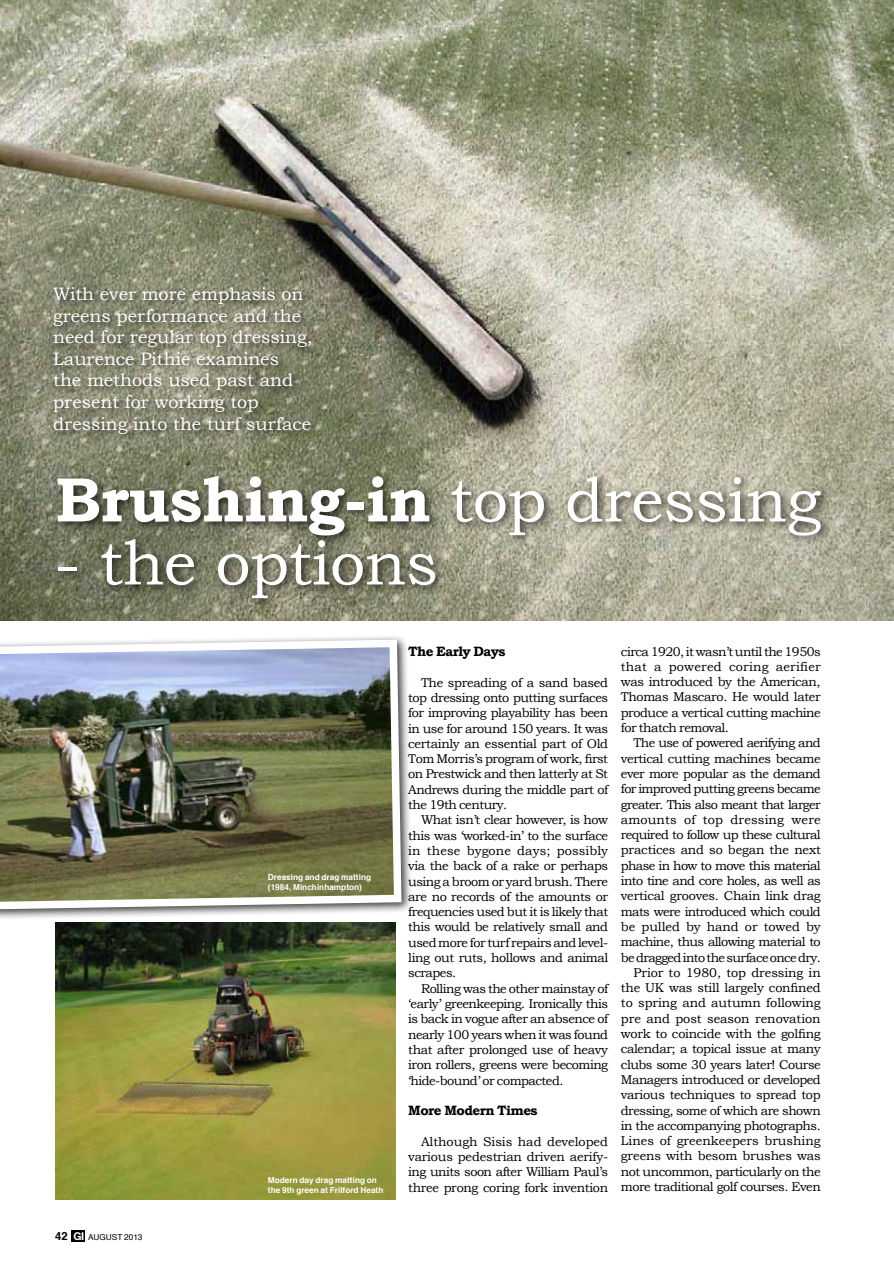
<style>
.page{position:relative;width:894px;height:1263px;background:#fff}
.page>*{position:absolute;margin:0;border:0;box-sizing:border-box;transform-origin:0 0}
.t1{font:700 63px "Bookman Old Style";letter-spacing:-.01em;color:#fff}
.t2{font:63px "Bookman Old Style";letter-spacing:-.01em;color:#fff}
.t3{font:18px/21.6px "Bookman Old Style";color:#fff}
.t4{font:700 13.5px "Bookman Old Style";letter-spacing:-.04em;color:#000}
.t5{font:12.75px/15.3px "Bookman Old Style";letter-spacing:-.04em;color:#000;text-align:justify}
.t6{font:12.75px "Bookman Old Style";letter-spacing:-.005em;color:#000}
.t7{font:12.75px "Bookman Old Style";letter-spacing:-.015em;color:#000}
.t8{font:12.75px "Bookman Old Style";letter-spacing:-.02em;color:#000}
.t9{font:12.75px "Bookman Old Style";color:#000}
.t10{font:12.75px "Bookman Old Style";letter-spacing:.005em;color:#000}
.t11{font:12.75px "Bookman Old Style";letter-spacing:.015em;color:#000}
.t12{font:12.75px "Bookman Old Style";letter-spacing:-.01em;color:#000}
.t13{font:12.75px "Bookman Old Style";letter-spacing:.01em;color:#000}
.t14{font:700 8.25px/9.8px "Helvetica";color:#fff}
.t15{font:8.25px "Helvetica";color:#000}
.s1{font-weight:400}
.s2{font-weight:700;font-size:11.25px}
.s3{font-family:"Helvetica Neue";font-weight:700;font-size:10.8px;color:#fff}
</style>
<div class="page">
<img style="left:0;top:0;width:893px;height:621px">
<div style="left:49px;top:283px;width:273px;height:162px;background:#000;opacity:.75"></div>
<div style="left:53px;top:471px;width:779px;height:138px;background:#000;opacity:.75"></div>
<div style="left:71px;top:1230px;width:14px;height:11px;background:#000"></div>
<div style="left:0;top:634px;width:412px;height:286px;background:#000;opacity:.75"></div>
<img style="left:0;top:636px;width:405px;height:277px">
<img style="left:55px;top:923px;width:340px;height:276px">
<p class="t3" style="left:53px;top:283px;width:261px">With ever more emphasis on greens performance and the need for regular top dressing,<br>Laurence Pithie examines<br>the methods used past and present for working top dressing into the turf surface</p>
<p class="t1" style="left:55px;top:462px;width:767px">Brushing-in <span class="s1">top dressing</span></p>
<p class="t2" style="left:55px;top:527px;width:385px">- the options</p>
<p class="t15" style="left:55px;top:1231px;width:89px"><span class="s2">42</span> <span class="s3">GI</span> AUGUST 2013</p>
<p class="t14" style="left:268px;top:872px;width:105px">Dressing and drag matting (1984, Minchinhampton)</p>
<p class="t14" style="left:268px;top:1175px;width:117px">Modern day drag matting on the 9th green at Frilford Heath</p>
<p class="t4" style="left:408px;top:643px;width:99px">The Early Days</p>
<p class="t5" style="left:421px;top:675px;width:189px">The spreading of a sand based</p>
<p class="t5" style="left:408px;top:690px;width:201px">top dressing onto putting surfaces</p>
<p class="t5" style="left:408px;top:705px;width:201px">for improving playability has been</p>
<p class="t5" style="left:408px;top:720px;width:201px">in use for around 150 years. It was</p>
<p class="t5" style="left:408px;top:736px;width:201px">certainly an essential part of Old</p>
<p class="t5" style="left:408px;top:751px;width:201px">Tom Morris’s program of work, first</p>
<p class="t5" style="left:408px;top:766px;width:201px">on Prestwick and then latterly at St</p>
<p class="t5" style="left:408px;top:782px;width:201px">Andrews during the middle part of</p>
<p class="t5" style="left:408px;top:797px;width:101px">the 19th century.</p>
<p class="t5" style="left:421px;top:812px;width:189px">What isn’t clear however, is how</p>
<p class="t5" style="left:408px;top:828px;width:201px">this was ‘worked-in’ to the surface</p>
<p class="t10" style="left:408px;top:843px;width:201px">in these bygone days; possibly</p>
<p class="t5" style="left:408px;top:858px;width:201px">via the back of a rake or perhaps</p>
<p class="t5" style="left:408px;top:873px;width:201px">using a broom or yard brush. There</p>
<p class="t5" style="left:408px;top:889px;width:201px">are no records of the amounts or</p>
<p class="t5" style="left:408px;top:904px;width:201px">frequencies used but it is likely that</p>
<p class="t5" style="left:408px;top:919px;width:201px">this would be relatively small and</p>
<p class="t5" style="left:408px;top:935px;width:201px">used more for turf repairs and level-</p>
<p class="t5" style="left:408px;top:950px;width:201px">ling out ruts, hollows and animal</p>
<p class="t5" style="left:408px;top:965px;width:49px">scrapes.</p>
<p class="t5" style="left:421px;top:981px;width:189px">Rolling was the other mainstay of</p>
<p class="t5" style="left:408px;top:996px;width:201px">‘early’ greenkeeping. Ironically this</p>
<p class="t5" style="left:408px;top:1011px;width:201px">is back in vogue after an absence of</p>
<p class="t5" style="left:408px;top:1026px;width:201px">nearly 100 years when it was found</p>
<p class="t5" style="left:408px;top:1042px;width:201px">that after prolonged use of heavy</p>
<p class="t5" style="left:408px;top:1057px;width:201px">iron rollers, greens were becoming</p>
<p class="t5" style="left:408px;top:1072px;width:157px">‘hide-bound’ or compacted.</p>
<p class="t4" style="left:408px;top:1102px;width:131px">More Modern Times</p>
<p class="t5" style="left:408px;top:1134px;width:201px;text-indent:13px">Although Sisis had developed various pedestrian driven aerify&shy;ing units soon after William Paul’s three prong coring fork invention</p>
<p class="t5" style="left:621px;top:643px;width:201px">circa 1920, it wasn’t until the 1950s</p>
<p class="t11" style="left:621px;top:659px;width:201px">that a powered coring aerifier</p>
<p class="t5" style="left:621px;top:674px;width:201px">was introduced by the American,</p>
<p class="t5" style="left:621px;top:689px;width:201px">Thomas Mascaro. He would later</p>
<p class="t5" style="left:621px;top:705px;width:201px">produce a vertical cutting machine</p>
<p class="t5" style="left:621px;top:720px;width:110px">for thatch removal.</p>
<p class="t5" style="left:634px;top:735px;width:189px">The use of powered aerifying and</p>
<p class="t5" style="left:621px;top:751px;width:201px">vertical cutting machines became</p>
<p class="t5" style="left:621px;top:766px;width:201px">ever more popular as the demand</p>
<p class="t5" style="left:621px;top:781px;width:201px">for improved putting greens became</p>
<p class="t5" style="left:621px;top:796px;width:201px">greater. This also meant that larger</p>
<p class="t13" style="left:621px;top:812px;width:201px">amounts of top dressing were</p>
<p class="t5" style="left:621px;top:827px;width:201px">required to follow up these cultural</p>
<p class="t7" style="left:621px;top:843px;width:201px">practices and so began the next</p>
<p class="t5" style="left:621px;top:858px;width:201px">phase in how to move this material</p>
<p class="t5" style="left:621px;top:873px;width:201px">into tine and core holes, as well as</p>
<p class="t7" style="left:621px;top:889px;width:201px">vertical grooves. Chain link drag</p>
<p class="t5" style="left:621px;top:904px;width:201px">mats were introduced which could</p>
<p class="t6" style="left:621px;top:919px;width:201px">be pulled by hand or towed by</p>
<p class="t5" style="left:621px;top:934px;width:201px">machine, thus allowing material to</p>
<p class="t5" style="left:621px;top:949px;width:201px">be dragged into the surface once dry.</p>
<p class="t6" style="left:634px;top:965px;width:189px">Prior to 1980, top dressing in</p>
<p class="t7" style="left:621px;top:980px;width:201px">the UK was still largely confined</p>
<p class="t6" style="left:621px;top:996px;width:201px">to spring and autumn following</p>
<p class="t6" style="left:621px;top:1011px;width:201px">pre and post season renovation</p>
<p class="t8" style="left:621px;top:1026px;width:201px">work to coincide with the golfing</p>
<p class="t5" style="left:621px;top:1041px;width:201px">calendar; a topical issue at many</p>
<p class="t5" style="left:621px;top:1057px;width:201px">clubs some 30 years later! Course</p>
<p class="t5" style="left:621px;top:1072px;width:201px">Managers introduced or developed</p>
<p class="t5" style="left:621px;top:1087px;width:201px">various techniques to spread top</p>
<p class="t5" style="left:621px;top:1102px;width:201px">dressing, some of which are shown</p>
<p class="t5" style="left:621px;top:1118px;width:201px">in the accompanying photographs.</p>
<p class="t9" style="left:621px;top:1133px;width:201px">Lines of greenkeepers brushing</p>
<p class="t12" style="left:621px;top:1149px;width:201px">greens with besom brushes was</p>
<p class="t5" style="left:621px;top:1164px;width:201px">not uncommon, particularly on the</p>
<p class="t5" style="left:621px;top:1179px;width:201px">more traditional golf courses. Even</p>
</div>
